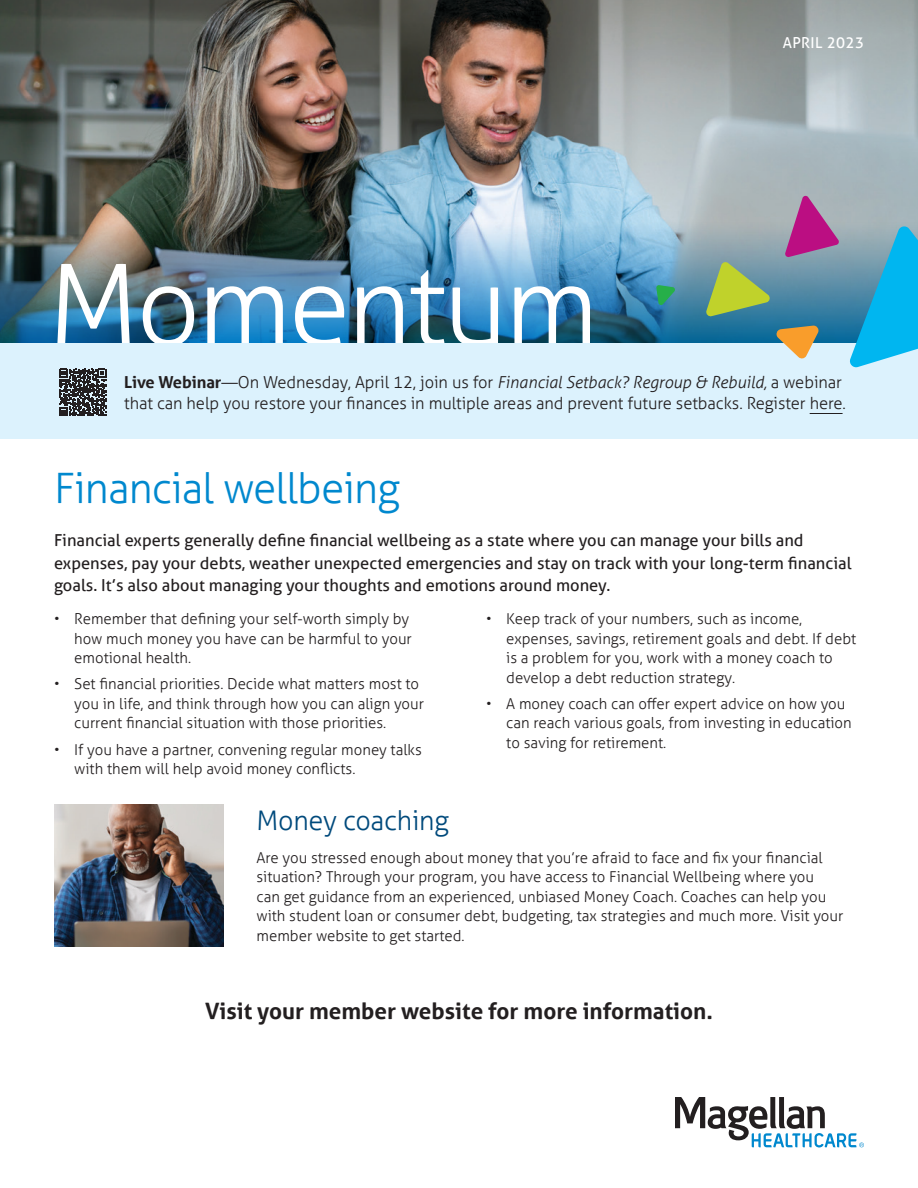
<style>
.page{position:relative;width:918px;height:1188px;background:#fff}
.page>*{position:absolute;margin:0;border:0;box-sizing:border-box;transform-origin:0 0}
.Momentum_title{font:300 112.65px "Aller";letter-spacing:-.03em;color:#fff}
.Front_article_headli{font:300 42px "Aller";letter-spacing:-.02em;color:#0088ce}
.Front_spotlight_head{font:300 27px "Aller";letter-spacing:-.01em;color:#004a7c}
.Body_copy{font:700 22.5px "Aller";color:#231f20}
.Intro_text{font:16.5px/22.5px "Aller";color:#231f20}
.Front_sidebar_webina{font:300 16.5px/21px "Aller";letter-spacing:-.005em;color:#231f20}
.Body_copy-2{font:300 15px/19.5px "Aller";color:#231f20}
.Front_sidebar_webina-2{font:15px "Aller";letter-spacing:.025em;color:#fff}
.s1{font-weight:700}
.s2{font-style:italic}
</style>
<div class="page">
<img style="left:0;top:0;width:918px;height:222px">
<img style="left:0;top:222px;width:918px;height:121px">
<svg style="left:675px;top:1097px;width:189px;height:50px"></svg>
<div style="left:0;top:343px;width:918px;height:95px;background:#dcf2fd"></div>
<svg style="left:59px;top:369px;width:47px;height:47px"></svg>
<hr style="left:810px;top:413px;width:33px;height:1px;background:#231f20">
<svg style="left:785px;top:195px;width:55px;height:63px;background:#ad5f9b"></svg>
<svg style="left:775px;top:325px;width:45px;height:34px"></svg>
<svg style="left:849px;top:225px;width:69px;height:143px;background:#38afd8"></svg>
<svg style="left:705px;top:261px;width:66px;height:56px;background:#8eb067"></svg>
<svg style="left:656px;top:285px;width:20px;height:21px"></svg>
<img style="left:54px;top:805px;width:170px;height:141px">
<p class="Front_sidebar_webina-2" style="left:783px;top:33px;width:83px">APRIL 2023</p>
<p class="Momentum_title" style="left:48px;top:237px;width:553px">Momentum</p>
<p class="Front_sidebar_webina" style="left:124px;top:372px;width:723px"><span class="s1">Live Webinar</span>—On Wednesday, April 12, join us for <span class="s2">Financial Setback? Regroup &amp; Rebuild,</span> a webinar that can help you restore your finances in multiple areas and prevent future setbacks. Register here.</p>
<p class="Front_article_headli" style="left:54px;top:463px;width:347px">Financial wellbeing</p>
<p class="Intro_text" style="left:54px;top:529px;width:799px">Financial experts generally define financial wellbeing as a state where you can manage your bills and expenses, pay your debts, weather unexpected emergencies and stay on track with your long-term financial goals. It’s also about managing your thoughts and emotions around money.</p>
<p class="Body_copy-2" style="left:74px;top:609px;width:339px;text-indent:-20px">• Remember that defining your self-worth simply by how much money you have can be harmful to your emotional health.</p>
<p class="Body_copy-2" style="left:74px;top:674px;width:351px;text-indent:-20px">• Set financial priorities. Decide what matters most to you in life, and think through how you can align your current financial situation with those priorities.</p>
<p class="Body_copy-2" style="left:74px;top:740px;width:349px;text-indent:-20px">• If you have a partner, convening regular money talks with them will help avoid money conflicts.</p>
<p class="Body_copy-2" style="left:506px;top:609px;width:352px;text-indent:-20px">• Keep track of your numbers, such as income, expenses, savings, retirement goals and debt. If debt is a problem for you, work with a money coach to develop a debt reduction strategy.</p>
<p class="Body_copy-2" style="left:506px;top:694px;width:347px;text-indent:-20px">• A money coach can offer expert advice on how you can reach various goals, from investing in education to saving for retirement.</p>
<p class="Front_spotlight_head" style="left:256px;top:804px;width:194px">Money coaching</p>
<p class="Body_copy-2" style="left:256px;top:848px;width:588px">Are you stressed enough about money that you’re afraid to face and fix your financial situation? Through your program, you have access to Financial Wellbeing where you<br>can get guidance from an experienced, unbiased Money Coach. Coaches can help you with student loan or consumer debt, budgeting, tax strategies and much more. Visit your member website to get started.</p>
<p class="Body_copy" style="left:205px;top:997px;width:509px">Visit your member website for more information.</p>
</div>
